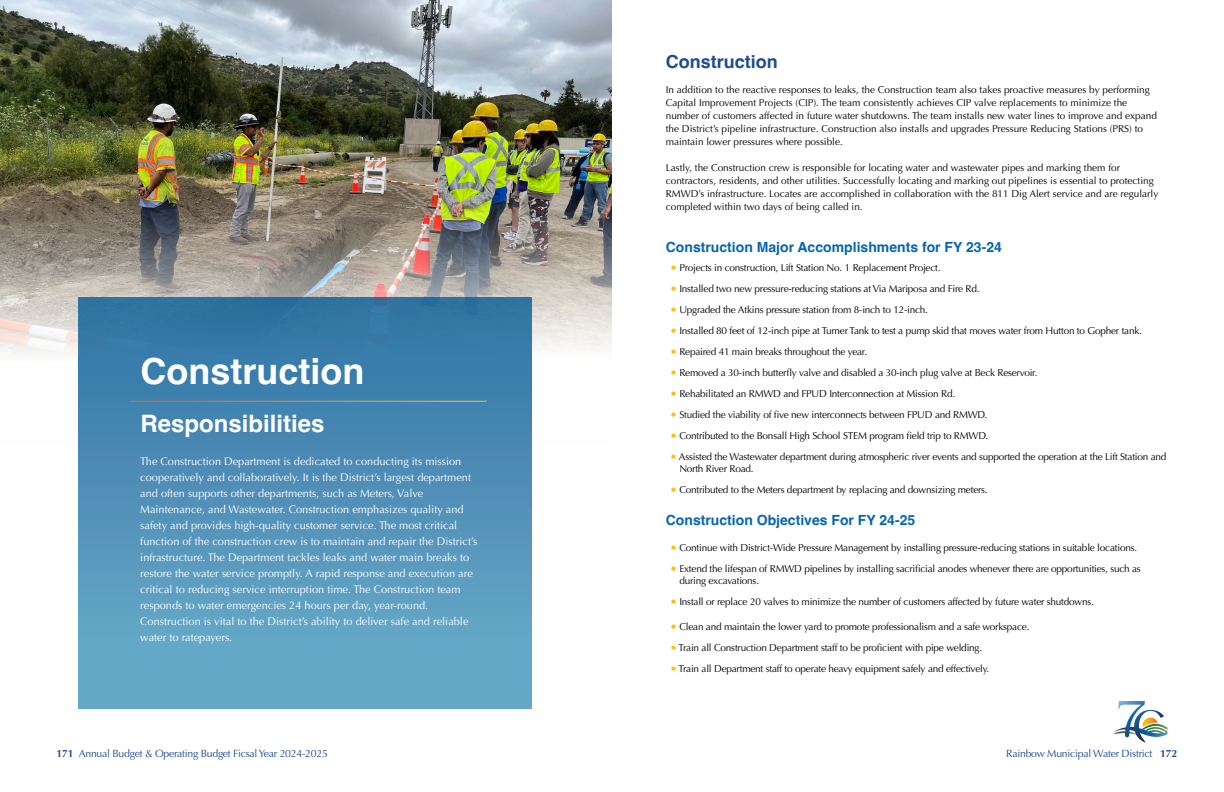
<style>
.page{position:relative;width:1224px;height:792px;background:#fff}
.page>*{position:absolute;margin:0;border:0;box-sizing:border-box;transform-origin:0 0}
.t1{font:700 36px "Helvetica";color:#fff}
.t2{font:700 24px "Helvetica";color:#fff}
.t3{font:700 18px "Helvetica";color:#204c90}
.t4{font:700 14px "Helvetica";color:#0665af}
.t5{font:11px/16px "Optima";color:#fff}
.t6{font:10.5px "Optima";letter-spacing:-.025em;color:#204c90}
.t7{font:10px/12px "Optima";letter-spacing:-.02em;color:#000}
.t8{font:10px/13px "Optima";color:#000}
.s1{font-family:"Helvetica Neue";color:#fec00f}
.s2{font-weight:700}
</style>
<div class="page">
<img style="left:0;top:0;width:612px;height:356px">
<svg style="left:1114px;top:701px;width:53px;height:42px"></svg>
<div style="left:78px;top:298px;width:454px;height:410px;background:linear-gradient(to bottom,#3273a4,#6daecb)"></div>
<hr style="left:131px;top:401px;width:356px;height:1px;background:#fff">
<h1 class="t1" style="left:140px;top:350px;width:225px">Construction</h1>
<h2 class="t2" style="left:140px;top:409px;width:186px">Responsibilities</h2>
<p class="t5" style="left:140px;top:454px;width:339px">The Construction Department is dedicated to conducting its mission cooperatively and collaboratively. It is the District’s largest department and often supports other departments, such as Meters, Valve Maintenance, and Wastewater. Construction emphasizes quality and safety and provides high-quality customer service. The most critical function of the construction crew is to maintain and repair the District’s infrastructure. The Department tackles leaks and water main breaks to restore the water service promptly. A rapid response and execution are critical to reducing service interruption time. The Construction team responds to water emergencies 24 hours per day, year-round.<br>Construction is vital to the District’s ability to deliver safe and reliable water to ratepayers.</p>
<h3 class="t3" style="left:666px;top:50px;width:113px">Construction</h3>
<p class="t8" style="left:666px;top:83px;width:493px">In addition to the reactive responses to leaks, the Construction team also takes proactive measures by performing Capital Improvement Projects (CIP). The team consistently achieves CIP valve replacements to minimize the number of customers affected in future water shutdowns. The team installs new water lines to improve and expand the District’s pipeline infrastructure. Construction also installs and upgrades Pressure Reducing Stations (PRS) to maintain lower pressures where possible.</p>
<p class="t8" style="left:666px;top:161px;width:494px">Lastly, the Construction crew is responsible for locating water and wastewater pipes and marking them for contractors, residents, and other utilities. Successfully locating and marking out pipelines is essential to protecting RMWD’s infrastructure. Locates are accomplished in collaboration with the 811 Dig Alert service and are regularly completed within two days of being called in.</p>
<h3 class="t4" style="left:666px;top:238px;width:338px">Construction Major Accomplishments for FY 23-24</h3>
<p class="t7" style="left:670px;top:261px;width:272px"><span class="s1">●</span> Projects in construction, Lift Station No. 1 Replacement Project.</p>
<p class="t7" style="left:670px;top:282px;width:311px"><span class="s1">●</span> Installed two new pressure-reducing stations at Via Mariposa and Fire Rd.</p>
<p class="t7" style="left:670px;top:303px;width:259px"><span class="s1">●</span> Upgraded the Atkins pressure station from 8-inch to 12-inch.</p>
<p class="t7" style="left:670px;top:324px;width:473px"><span class="s1">●</span> Installed 80 feet of 12-inch pipe at Turner Tank to test a pump skid that moves water from Hutton to Gopher tank.</p>
<p class="t7" style="left:670px;top:345px;width:198px"><span class="s1">●</span> Repaired 41 main breaks throughout the year.</p>
<p class="t7" style="left:670px;top:366px;width:369px"><span class="s1">●</span> Removed a 30-inch butterfly valve and disabled a 30-inch plug valve at Beck Reservoir.</p>
<p class="t7" style="left:670px;top:387px;width:286px"><span class="s1">●</span> Rehabilitated an RMWD and FPUD Interconnection at Mission Rd.</p>
<p class="t7" style="left:670px;top:408px;width:319px"><span class="s1">●</span> Studied the viability of five new interconnects between FPUD and RMWD.</p>
<p class="t7" style="left:670px;top:429px;width:319px"><span class="s1">●</span> Contributed to the Bonsall High School STEM program field trip to RMWD.</p>
<p class="t7" style="left:679px;top:450px;width:489px;text-indent:-9px"><span class="s1">●</span> Assisted the Wastewater department during atmospheric river events and supported the operation at the Lift Station and<br>North River Road.</p>
<p class="t7" style="left:670px;top:483px;width:319px"><span class="s1">●</span> Contributed to the Meters department by replacing and downsizing meters.</p>
<h3 class="t4" style="left:666px;top:511px;width:251px">Construction Objectives For FY 24-25</h3>
<p class="t7" style="left:670px;top:541px;width:468px"><span class="s1">●</span> Continue with District-Wide Pressure Management by installing pressure-reducing stations in suitable locations.</p>
<p class="t7" style="left:679px;top:562px;width:463px;text-indent:-9px"><span class="s1">●</span> Extend the lifespan of RMWD pipelines by installing sacrificial anodes whenever there are opportunities, such as during excavations.</p>
<p class="t7" style="left:670px;top:595px;width:425px"><span class="s1">●</span> Install or replace 20 valves to minimize the number of customers affected by future water shutdowns.</p>
<p class="t7" style="left:670px;top:620px;width:361px"><span class="s1">●</span> Clean and maintain the lower yard to promote professionalism and a safe workspace.</p>
<p class="t7" style="left:670px;top:641px;width:313px"><span class="s1">●</span> Train all Construction Department staff to be proficient with pipe welding.</p>
<p class="t7" style="left:670px;top:662px;width:321px"><span class="s1">●</span> Train all Department staff to operate heavy equipment safely and effectively.</p>
<p class="t6" style="left:57px;top:748px;width:273px"><span class="s2">171</span> Annual Budget &amp; Operating Budget Ficsal Year 2024-2025</p>
<p class="t6" style="left:1006px;top:748px;width:172px">Rainbow Municipal Water District <span class="s2">172</span></p>
</div>
